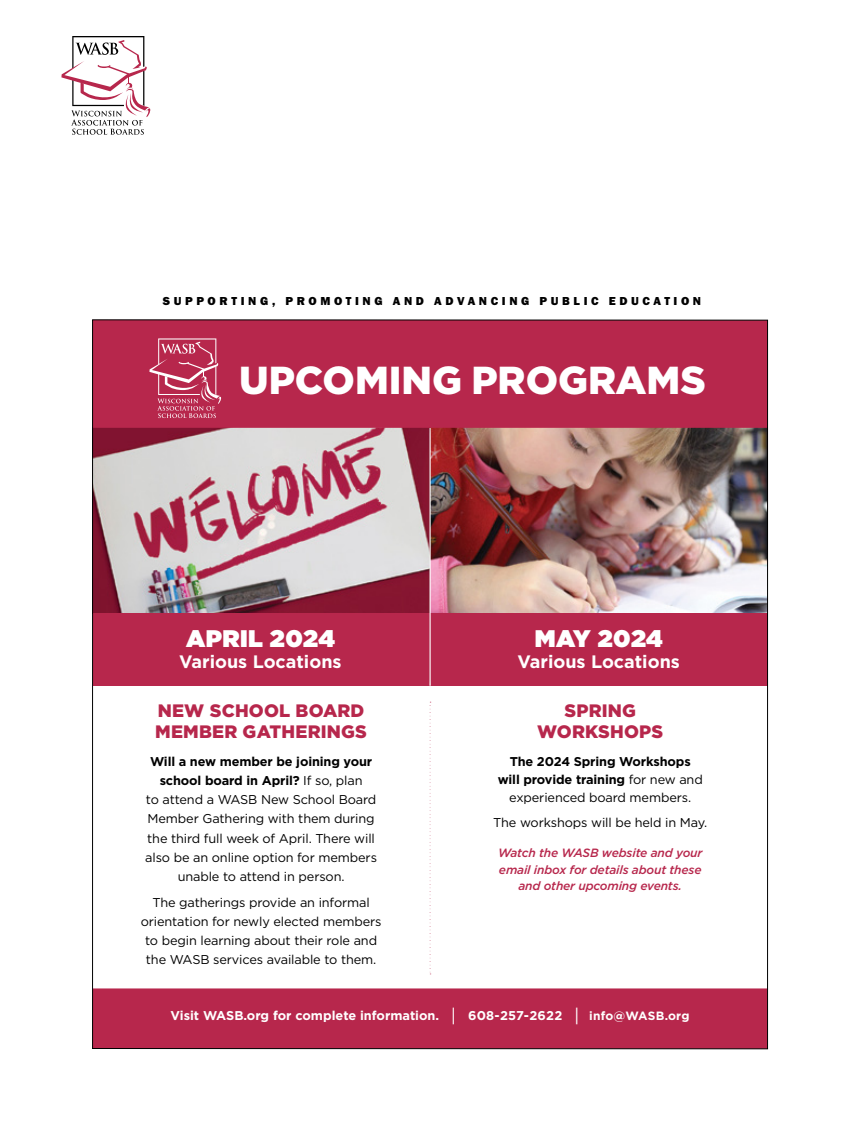
<style>
.page{position:relative;width:864px;height:1134px;background:#fff}
.page>*{position:absolute;margin:0;border:0;box-sizing:border-box;transform-origin:0 0}
.t1{font:900 39px "Gotham";color:#fff}
.t2{font:900 24px "Gotham";letter-spacing:.02em;color:#fff}
.t3{font:900 18px/21px "Gotham";letter-spacing:.01em;color:#b7274c}
.t4{font:700 18px "Gotham";color:#fff}
.t5{font:12.75px/19.2px "Gotham";letter-spacing:-.01em;color:#000;text-align:center}
.t6{font:700 12.75px/18px "Gotham";letter-spacing:-.01em;color:#000;text-align:center}
.t7{font:700 12.75px "Gotham";color:#fff}
.t8{font:italic 500 12px/16.5px "Gotham";letter-spacing:-.015em;color:#b7274c;text-align:center}
.t9{font:12px "Franklin Gothic URW Hea";letter-spacing:.3em;color:#000}
.s1{font-weight:700}
.s2{font-weight:400}
.s3{font-weight:400;font-size:18px}
.s4{font-size:12px}
</style>
<div class="page">
<svg style="left:61px;top:36px;width:89px;height:99px"></svg>
<img style="left:94px;top:428px;width:672px;height:185px">
<div style="left:93px;top:988px;width:675px;height:61px;background:#b7274c"></div>
<div style="left:93px;top:613px;width:675px;height:73px;background:#b7274c"></div>
<div style="left:93px;top:320px;width:675px;height:108px;background:#b7274c"></div>
<div style="left:427px;top:433px;width:5px;height:254px;background:#fff;opacity:.75"></div>
<svg style="left:427px;top:427px;width:5px;height:257px"></svg>
<div style="left:427px;top:703px;width:5px;height:273px;background:#fff;opacity:.75"></div>
<svg style="left:427px;top:702px;width:5px;height:271px"></svg>
<svg style="left:149px;top:338px;width:72px;height:80px"></svg>
<p class="t9" style="left:163px;top:293px;width:540px">SUPPORTING, PROMOTING AND ADVANCING PUBLIC EDUCATION</p>
<h1 class="t1" style="left:239px;top:353px;width:468px">UPCOMING PROGRAMS</h1>
<h2 class="t2" style="left:186px;top:621px;width:150px">APRIL 2024</h2>
<h3 class="t4" style="left:179px;top:650px;width:164px">Various Locations</h3>
<h2 class="t2" style="left:535px;top:621px;width:129px">MAY 2024</h2>
<h3 class="t4" style="left:518px;top:650px;width:164px">Various Locations</h3>
<h3 class="t3" style="left:155px;top:699px;width:213px">NEW SCHOOL BOARD<br>MEMBER GATHERINGS</h3>
<h3 class="t3" style="left:537px;top:699px;width:127px;text-align:center">SPRING<br>WORKSHOPS</h3>
<p class="t5" style="left:145px;top:752px;width:233px"><span class="s1">Will a new member be joining your school board in April?</span> If so, plan<br>to attend a WASB New School Board Member Gathering with them during the third full week of April. There will also be an online option for members unable to attend in person.</p>
<p class="t5" style="left:141px;top:892px;width:242px">The gatherings provide an informal orientation for newly elected members to begin learning about their role and the WASB services available to them.</p>
<p class="t6" style="left:498px;top:752px;width:207px">The 2024 Spring Workshops will provide training <span class="s2">for new and experienced board members.</span></p>
<p class="t5" style="left:493px;top:813px;width:216px">The workshops will be held in May.</p>
<p class="t8" style="left:498px;top:845px;width:206px">Watch the WASB website and your email inbox for details about these and other upcoming events.</p>
<p class="t7" style="left:171px;top:1008px;width:520px">Visit WASB.org for complete information. <span class="s3">|</span> 608-257-2622 <span class="s3">|</span> <span class="s4">info@WASB.org</span></p>
</div>
